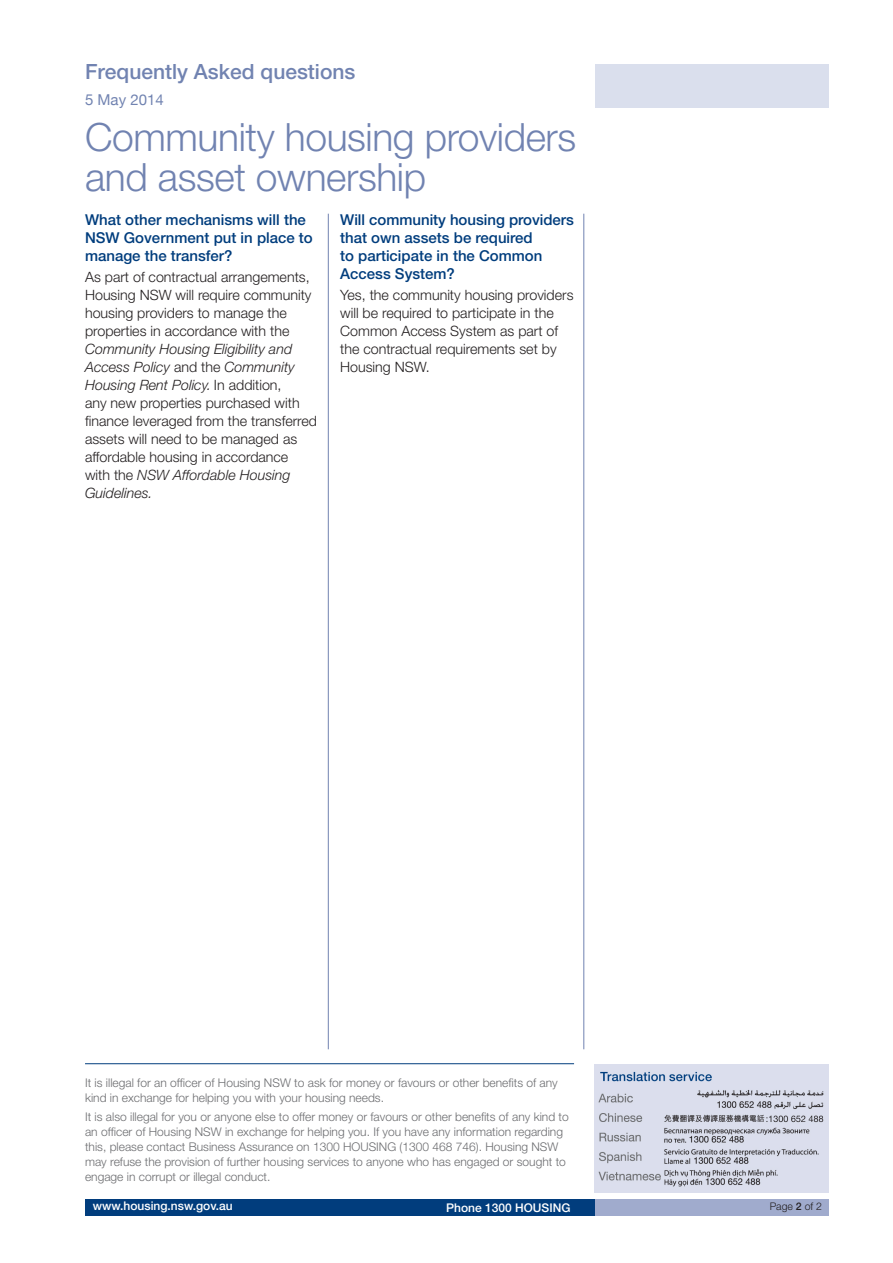
<style>
.page{position:relative;width:893px;height:1263px;background:#fff}
.page>*{position:absolute;margin:0;border:0;box-sizing:border-box;transform-origin:0 0}
.Heading_1_Page_1{font:300 39px/40.5px "Helvetica Neue LT";letter-spacing:-.01em;color:#7183b1}
.t1{font:500 21px "Helvetica Neue LT";color:#7183b1}
.Heading_3{font:500 15px/18px "Helvetica Neue LT";color:#013d7d}
.t2{font:15px "Helvetica Neue";color:#7183b1}
.Body_copy{font:300 14.25px/18px "Helvetica Neue";color:#231f20}
.Disclaimer_para{font:300 12px/15px "Helvetica Neue LT";color:#6c6d70}
.t3{font:500 12px "Helvetica Neue LT";color:#fff}
.t4{font:300 10.5px "Helvetica Neue LT";color:#231f20}
.s1{font-family:"Helvetica Neue LT";font-style:italic}
.s2{font-weight:500}
</style>
<div class="page">
<div style="left:85px;top:1199px;width:510px;height:16px;background:#013d7d"></div>
<div style="left:595px;top:1199px;width:234px;height:16px;background:#a0abcd"></div>
<hr style="left:85px;top:1063px;width:489px;height:1px;background:#013d7d">
<div style="left:595px;top:64px;width:234px;height:44px;background:#dadfed"></div>
<hr style="left:328px;top:214px;width:1px;height:835px;background:#7183b1">
<hr style="left:584px;top:214px;width:1px;height:835px;background:#7183b1">
<img style="left:595px;top:1064px;width:234px;height:129px">
<p class="t1" style="left:85px;top:59px;width:272px">Frequently Asked questions</p>
<p class="t2" style="left:85px;top:88px;width:80px">5 May 2014</p>
<p class="Heading_1_Page_1" style="left:85px;top:116px;width:493px">Community housing providers and asset ownership</p>
<p class="Heading_3" style="left:85px;top:211px;width:229px">What other mechanisms will the<br>NSW Government put in place to manage the transfer?</p>
<p class="Body_copy" style="left:85px;top:267px;width:234px">As part of contractual arrangements,<br>Housing NSW will require community housing providers to manage the properties in accordance with the<br><span class="s1">Community Housing Eligibility and<br>Access Policy</span> and the <span class="s1">Community<br>Housing Rent Policy.</span> In addition,<br>any new properties purchased with finance leveraged from the transferred assets will need to be managed as affordable housing in accordance<br>with the <span class="s1">NSW Affordable Housing<br>Guidelines.</span></p>
<p class="Heading_3" style="left:340px;top:211px;width:235px">Will community housing providers that own assets be required<br>to participate in the Common<br>Access System?</p>
<p class="Body_copy" style="left:340px;top:285px;width:235px">Yes, the community housing providers will be required to participate in the<br>Common Access System as part of the contractual requirements set by<br>Housing NSW.</p>
<p class="Disclaimer_para" style="left:85px;top:1075px;width:474px">It is illegal for an officer of Housing NSW to ask for money or favours or other benefits of any kind in exchange for helping you with your housing needs.</p>
<p class="Disclaimer_para" style="left:85px;top:1109px;width:485px">It is also illegal for you or anyone else to offer money or favours or other benefits of any kind to an officer of Housing NSW in exchange for helping you. If you have any information regarding this, please contact Business Assurance on 1300 HOUSING (1300 468 746). Housing NSW may refuse the provision of further housing services to anyone who has engaged or sought to engage in corrupt or illegal conduct.</p>
<p class="t3" style="left:93px;top:1198px;width:141px">www.housing.nsw.gov.au</p>
<p class="t3" style="left:446px;top:1200px;width:126px">Phone 1300 HOUSING</p>
<p class="t4" style="left:770px;top:1200px;width:54px">Page <span class="s2">2</span> of 2</p>
</div>
